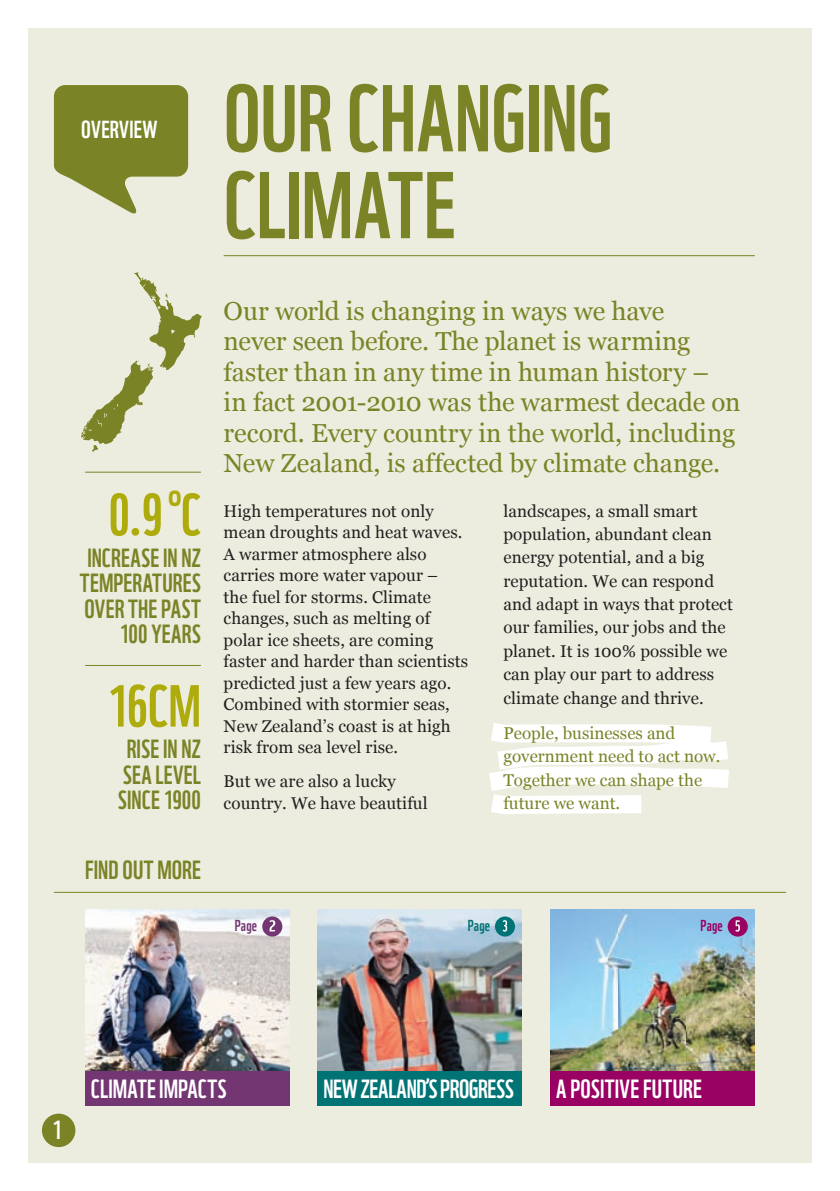
<style>
.page{position:relative;width:840px;height:1191px;background:#fff}
.page>*{position:absolute;margin:0;border:0;box-sizing:border-box;transform-origin:0 0}
.t1{font:92px/86.8px "WWF";letter-spacing:-.005em;color:#7a8326}
.t2{font:57.6px "WWF";color:#aeac0c}
.t3{font:26px/30.6px "Georgia";letter-spacing:-.005em;color:#7a8326}
.t4{font:25.6px/25.6px "WWF";letter-spacing:.01em;color:#7a8326;text-align:right}
.t5{font:25.6px "WWF";color:#fff}
.t6{font:24px "WWF";letter-spacing:.015em;color:#fff}
.t7{font:17px/21.6px "Georgia";letter-spacing:.005em;color:#231f20}
.t8{font:17px/23.4px "Georgia";color:#7a8326}
.t9{font:15.6px "WWF";color:#733673}
.t10{font:15.6px "WWF";color:#007475}
.t11{font:15.6px "WWF";color:#990163}
</style>
<div class="page">
<div style="left:28px;top:28px;width:783px;height:1134px;background:#ededdf"></div>
<div style="left:42px;top:1113px;width:33px;height:34px;background:#7a8326;border-radius:50%"></div>
<img style="left:317px;top:909px;width:204px;height:162px">
<img style="left:550px;top:909px;width:204px;height:162px">
<img style="left:85px;top:909px;width:204px;height:162px">
<div style="left:317px;top:1071px;width:205px;height:35px;background:#007475"></div>
<div style="left:550px;top:1071px;width:204px;height:35px;background:#990163"></div>
<div style="left:85px;top:1071px;width:204px;height:35px;background:#733673"></div>
<svg style="left:489px;top:723px;width:240px;height:91px"></svg>
<hr style="left:223px;top:255px;width:531px;height:1px;background:#7a8326">
<svg style="left:54px;top:85px;width:134px;height:129px"></svg>
<hr style="left:54px;top:891px;width:731px;height:1px;background:#7a8326">
<svg style="left:81px;top:272px;width:121px;height:180px"></svg>
<hr style="left:85px;top:471px;width:116px;height:1px;background:#7a8326">
<hr style="left:85px;top:665px;width:116px;height:1px;background:#7a8326">
<div style="left:262px;top:916px;width:20px;height:20px;background:#733673;border-radius:50%"></div>
<svg style="left:269px;top:920px;width:6px;height:11px"></svg>
<div style="left:727px;top:916px;width:20px;height:20px;background:#990163;border-radius:50%"></div>
<svg style="left:735px;top:920px;width:4px;height:11px"></svg>
<svg style="left:494px;top:916px;width:20px;height:20px"></svg>
<svg style="left:502px;top:920px;width:5px;height:11px"></svg>
<h3 class="t6" style="left:81px;top:111px;width:78px">OVERVIEW</h3>
<h1 class="t1" style="left:223px;top:66px;width:390px">OUR CHANGING<br>CLIMATE</h1>
<h2 class="t2" style="left:108px;top:469px;width:94px">0.9 <sup>°</sup>C</h2>
<h3 class="t4" style="left:80px;top:542px;width:122px">INCREASE IN NZ<br>TEMPERATURES<br>OVER THE PAST<br>100 YEARS</h3>
<h2 class="t2" style="left:107px;top:661px;width:95px">16CM</h2>
<h3 class="t4" style="left:118px;top:733px;width:84px;text-align:center">RISE IN NZ<br>SEA LEVEL<br>SINCE 1900</h3>
<h3 class="t4" style="left:85px;top:854px;width:117px">FIND OUT MORE</h3>
<p class="t3" style="left:223px;top:295px;width:518px">Our world is changing in ways we have<br>never seen before. The planet is warming faster than in any time in human history –<br>in fact 2001-2010 was the warmest decade on record. Every country in the world, including New Zealand, is affected by climate change.</p>
<p class="t7" style="left:223px;top:500px;width:246px">High temperatures not only mean droughts and heat waves.<br>A warmer atmosphere also carries more water vapour –<br>the fuel for storms. Climate changes, such as melting of polar ice sheets, are coming faster and harder than scientists predicted just a few years ago.<br>Combined with stormier seas,<br>New Zealand’s coast is at high risk from sea level rise.</p>
<p class="t7" style="left:223px;top:770px;width:205px">But we are also a lucky country. We have beautiful</p>
<p class="t7" style="left:503px;top:499px;width:231px;line-height:23.4px">landscapes, a small smart population, abundant clean energy potential, and a big reputation. We can respond and adapt in ways that protect our families, our jobs and the planet. It is 100% possible we can play our part to address climate change and thrive.</p>
<p class="t8" style="left:503px;top:721px;width:218px">People, businesses and government need to act now.<br>Together we can shape the future we want.</p>
<p class="t9" style="left:234px;top:913px;width:24px">PAGE</p>
<p class="t10" style="left:467px;top:913px;width:24px">PAGE</p>
<p class="t11" style="left:700px;top:913px;width:24px">PAGE</p>
<h3 class="t5" style="left:53px;top:1109px;width:11px">1</h3>
<h3 class="t5" style="left:91px;top:1069px;width:137px">CLIMATE IMPACTS</h3>
<h3 class="t5" style="left:323px;top:1069px;width:192px">NEW ZEALAND<sup>’</sup>S PROGRESS</h3>
<h3 class="t5" style="left:556px;top:1069px;width:147px">A POSITIVE FUTURE</h3>
</div>
